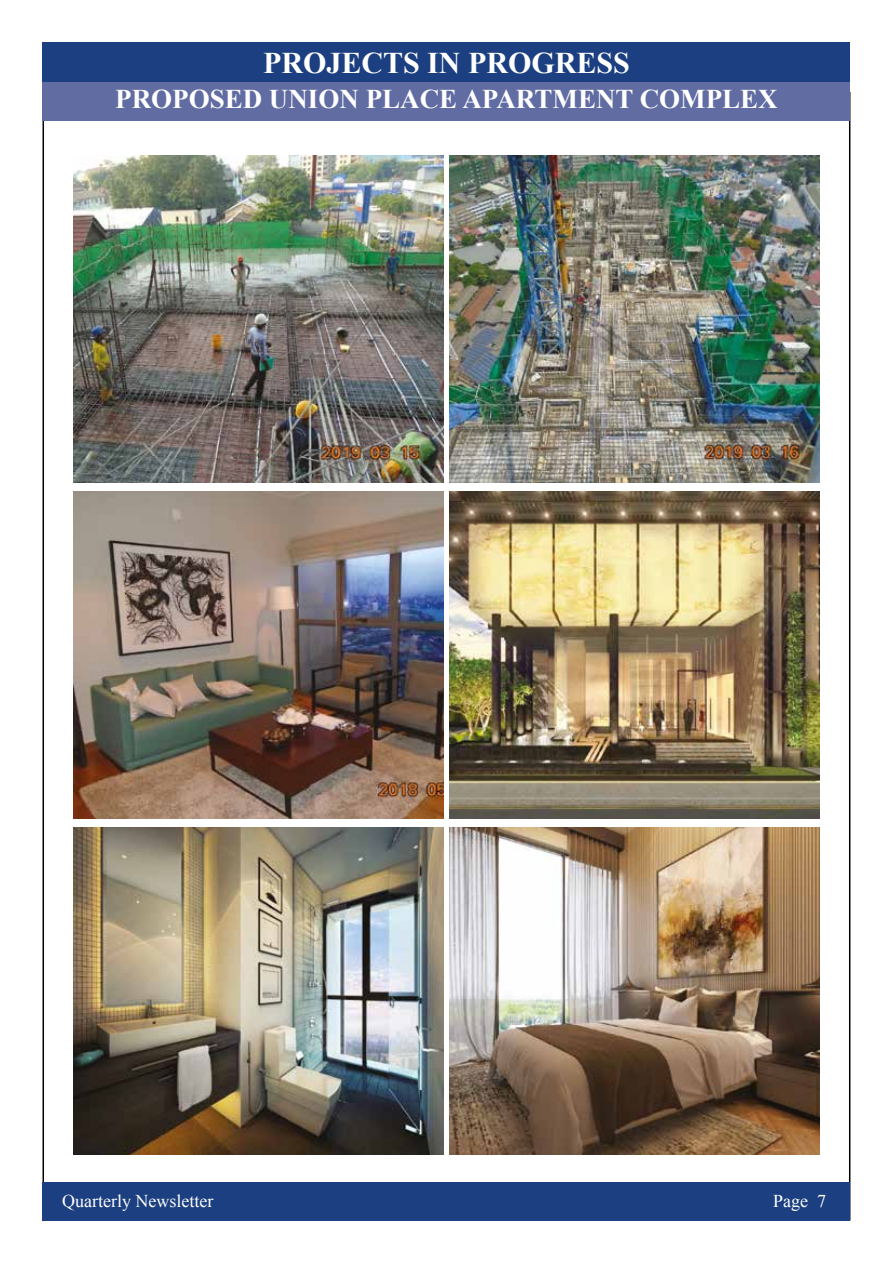
<style>
.page{position:relative;width:893px;height:1263px;background:#fff}
.page>*{position:absolute;margin:0;border:0;box-sizing:border-box;transform-origin:0 0}
.t1{font:700 30px "Times New Roman";color:#fff}
.t2{font:700 27px "Times New Roman";color:#fff}
.t3{font:18px "Times New Roman";color:#fff}
</style>
<div class="page">
<div style="left:43px;top:43px;width:807px;height:39px;background:#1b3f80"></div>
<div style="left:43px;top:82px;width:807px;height:39px;background:#606ca2"></div>
<div style="left:43px;top:1181px;width:807px;height:39px;background:#1b3f80"></div>
<img style="left:74px;top:491px;width:369px;height:327px">
<img style="left:450px;top:491px;width:369px;height:327px">
<img style="left:74px;top:155px;width:369px;height:327px">
<img style="left:450px;top:155px;width:369px;height:327px">
<img style="left:74px;top:827px;width:369px;height:327px">
<img style="left:450px;top:827px;width:369px;height:327px">
<p class="t1" style="left:263px;top:41px;width:368px">PROJECTS IN PROGRESS</p>
<p class="t2" style="left:115px;top:79px;width:664px">PROPOSED UNION PLACE APARTMENT COMPLEX</p>
<p class="t3" style="left:62px;top:1189px;width:153px">Quarterly Newsletter</p>
<p class="t3" style="left:773px;top:1189px;width:54px">Page 7</p>
</div>
